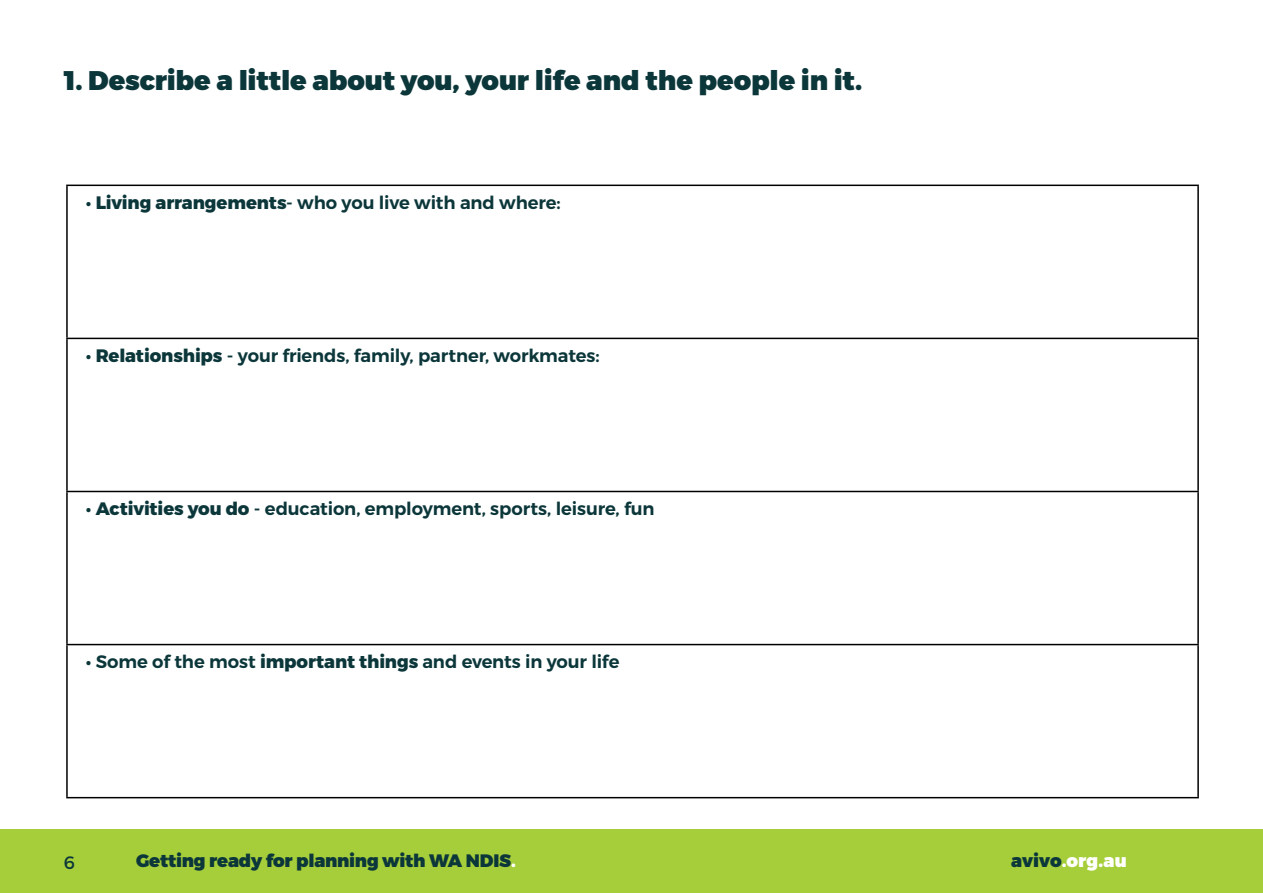
<style>
.page{position:relative;width:1263px;height:893px;background:#fff}
.page>*{position:absolute;margin:0;border:0;box-sizing:border-box;transform-origin:0 0}
.t1{font:900 27px "Montserrat";letter-spacing:-.005em;color:#0c373a}
.t2{font:600 18px "Montserrat";letter-spacing:-.01em;color:#0c373a}
.t3{font:900 18px "Montserrat";letter-spacing:-.015em;color:#0c373a}
.t4{font:900 18px "Montserrat";letter-spacing:.005em;color:#fff}
.t5{font:18px "Montserrat";color:#0c373a}
.s1{font-weight:800}
.s2{color:#fff}
.s3{color:#0c373a}
</style>
<div class="page">
<div style="left:0;top:829px;width:1263px;height:64px;background:#a6ce3a"></div>
<hr style="left:66px;top:185px;width:1133px;height:1px;background:#000">
<hr style="left:66px;top:186px;width:2px;height:152px;background:#000">
<hr style="left:1197px;top:186px;width:2px;height:152px;background:#000">
<hr style="left:66px;top:338px;width:1133px;height:1px;background:#000">
<hr style="left:66px;top:339px;width:2px;height:152px;background:#000">
<hr style="left:1197px;top:339px;width:2px;height:152px;background:#000">
<hr style="left:66px;top:491px;width:1133px;height:1px;background:#000">
<hr style="left:66px;top:492px;width:2px;height:152px;background:#000">
<hr style="left:1197px;top:492px;width:2px;height:152px;background:#000">
<hr style="left:66px;top:644px;width:1133px;height:1px;background:#000">
<hr style="left:66px;top:645px;width:2px;height:152px;background:#000">
<hr style="left:1197px;top:645px;width:2px;height:152px;background:#000">
<hr style="left:66px;top:797px;width:1133px;height:1px;background:#000">
<h1 class="t1" style="left:64px;top:63px;width:800px">1. Describe a little about you, your life and the people in it.</h1>
<p class="t2" style="left:86px;top:191px;width:476px">• <span class="s1">Living arrangements</span>- who you live with and where:</p>
<p class="t2" style="left:86px;top:344px;width:515px">• <span class="s1">Relationships</span> - your friends, family, partner, workmates:</p>
<p class="t2" style="left:86px;top:497px;width:570px">• <span class="s1">Activities you do</span> - education, employment, sports, leisure, fun</p>
<p class="t2" style="left:86px;top:650px;width:535px">• Some of the most <span class="s1">important things</span> and events in your life</p>
<p class="t5" style="left:64px;top:851px;width:13px">6</p>
<p class="t3" style="left:136px;top:850px;width:381px">Getting ready for planning with WA NDIS<span class="s2">.</span></p>
<p class="t4" style="left:1011px;top:850px;width:117px"><span class="s3">avivo</span>.org.au</p>
</div>
